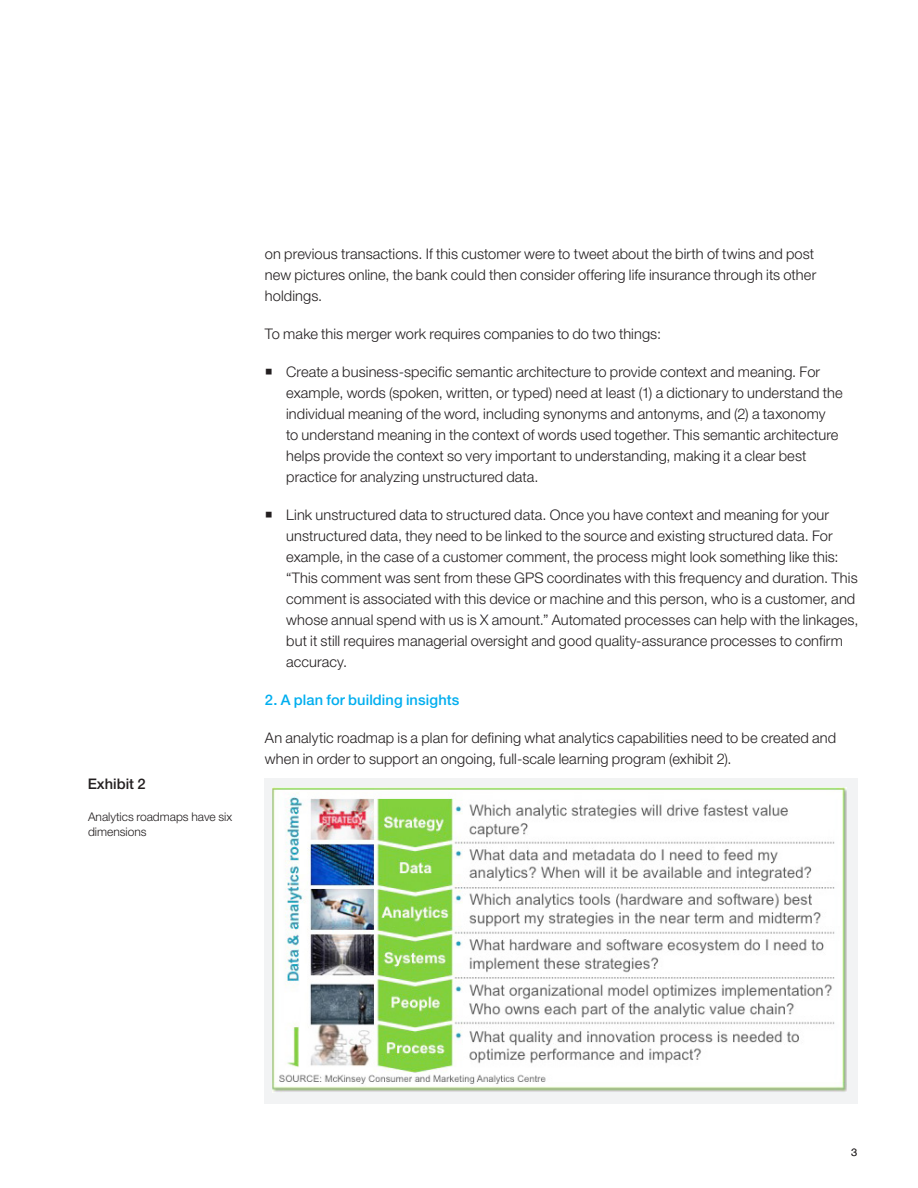
<style>
.page{position:relative;width:918px;height:1188px;background:#fff}
.page>*{position:absolute;margin:0;border:0;box-sizing:border-box;transform-origin:0 0}
.Body{font:300 14.7px/21px "Helvetica Neue LT Std";letter-spacing:.005em;color:#231f20}
.Body-2{font:500 14.7px "Helvetica Neue LT Std";letter-spacing:.005em;color:#00aeef}
.Exhibit_headers{font:500 14.7px "Helvetica Neue LT Std";color:#231f20}
.Captions{font:300 12px/15px "Helvetica Neue LT Std";color:#231f20}
.t1{font:300 10.5px "Helvetica Neue LT Std";color:#231f20}
</style>
<div class="page">
<div style="left:264px;top:778px;width:593px;height:325px;background:#f2f3f4"></div>
<img style="left:273px;top:787px;width:574px;height:305px">
<p class="Exhibit_headers" style="left:88px;top:775px;width:59px">Exhibit 2</p>
<p class="Captions" style="left:88px;top:809px;width:146px">Analytics roadmaps have six dimensions</p>
<p class="Body" style="left:265px;top:243px;width:553px">on previous transactions. If this customer were to tweet about the birth of twins and post new pictures online, the bank could then consider offering life insurance through its other holdings.</p>
<p class="Body" style="left:265px;top:323px;width:398px">To make this merger work requires companies to do two things:</p>
<p class="Body" style="left:286px;top:361px;width:558px">Create a business-specific semantic architecture to provide context and meaning. For example, words (spoken, written, or typed) need at least (1) a dictionary to understand the individual meaning of the word, including synonyms and antonyms, and (2) a taxonomy<br>to understand meaning in the context of words used together. This semantic architecture helps provide the context so very important to understanding, making it a clear best practice for analyzing unstructured data.</p>
<p class="Body" style="left:286px;top:504px;width:574px">Link unstructured data to structured data. Once you have context and meaning for your unstructured data, they need to be linked to the source and existing structured data. For example, in the case of a customer comment, the process might look something like this: “This comment was sent from these GPS coordinates with this frequency and duration. This comment is associated with this device or machine and this person, who is a customer, and whose annual spend with us is X amount.” Automated processes can help with the linkages, but it still requires managerial oversight and good quality-assurance processes to confirm accuracy.</p>
<p class="Body-2" style="left:265px;top:691px;width:196px">2. A plan for building insights</p>
<p class="Body" style="left:265px;top:727px;width:573px">An analytic roadmap is a plan for defining what analytics capabilities need to be created and when in order to support an ongoing, full-scale learning program (exhibit 2).</p>
<p class="t1" style="left:851px;top:1145px;width:7px">3</p>
</div>
